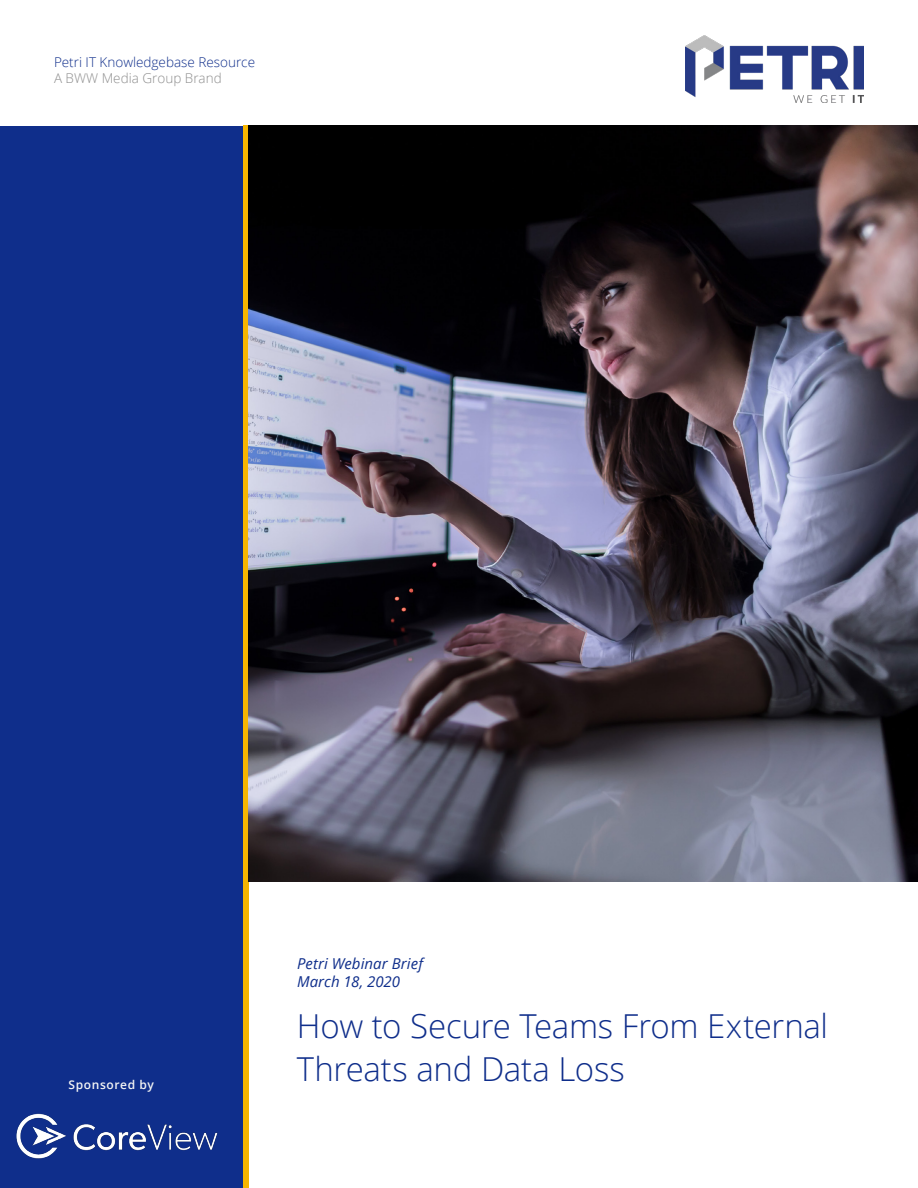
<style>
.page{position:relative;width:918px;height:1188px;background:#fff}
.page>*{position:absolute;margin:0;border:0;box-sizing:border-box;transform-origin:0 0}
.t1{font:300 33px/43.5px "Open Sans";letter-spacing:-.01em;color:#0f2e8b}
.t2{font:italic 15px/18px "Open Sans";letter-spacing:.005em;color:#0f2e8b}
.t3{font:300 13.5px "Open Sans";color:#0f2e8b}
.t4{font:300 13.5px "Open Sans";color:#8e8e8e}
.t5{font:600 12px "Open Sans";letter-spacing:.05em;color:#f3f4f4}
</style>
<div class="page">
<img style="left:686px;top:36px;width:178px;height:67px">
<div style="left:0;top:126px;width:243px;height:1062px;background:#0f2e8b"></div>
<div style="left:243px;top:126px;width:5px;height:1062px;background:#f7b500"></div>
<img style="left:248px;top:126px;width:670px;height:756px">
<img style="left:16px;top:1113px;width:202px;height:46px">
<p class="t3" style="left:54px;top:53px;width:203px">Petri IT Knowledgebase Resource</p>
<p class="t4" style="left:54px;top:69px;width:169px">A BWW Media Group Brand</p>
<p class="t5" style="left:69px;top:1077px;width:87px">Sponsored by</p>
<p class="t2" style="left:297px;top:954px;width:128px">Petri Webinar Brief<br>March 18, 2020</p>
<p class="t1" style="left:297px;top:1003px;width:533px">How to Secure Teams From External<br>Threats and Data Loss</p>
</div>
